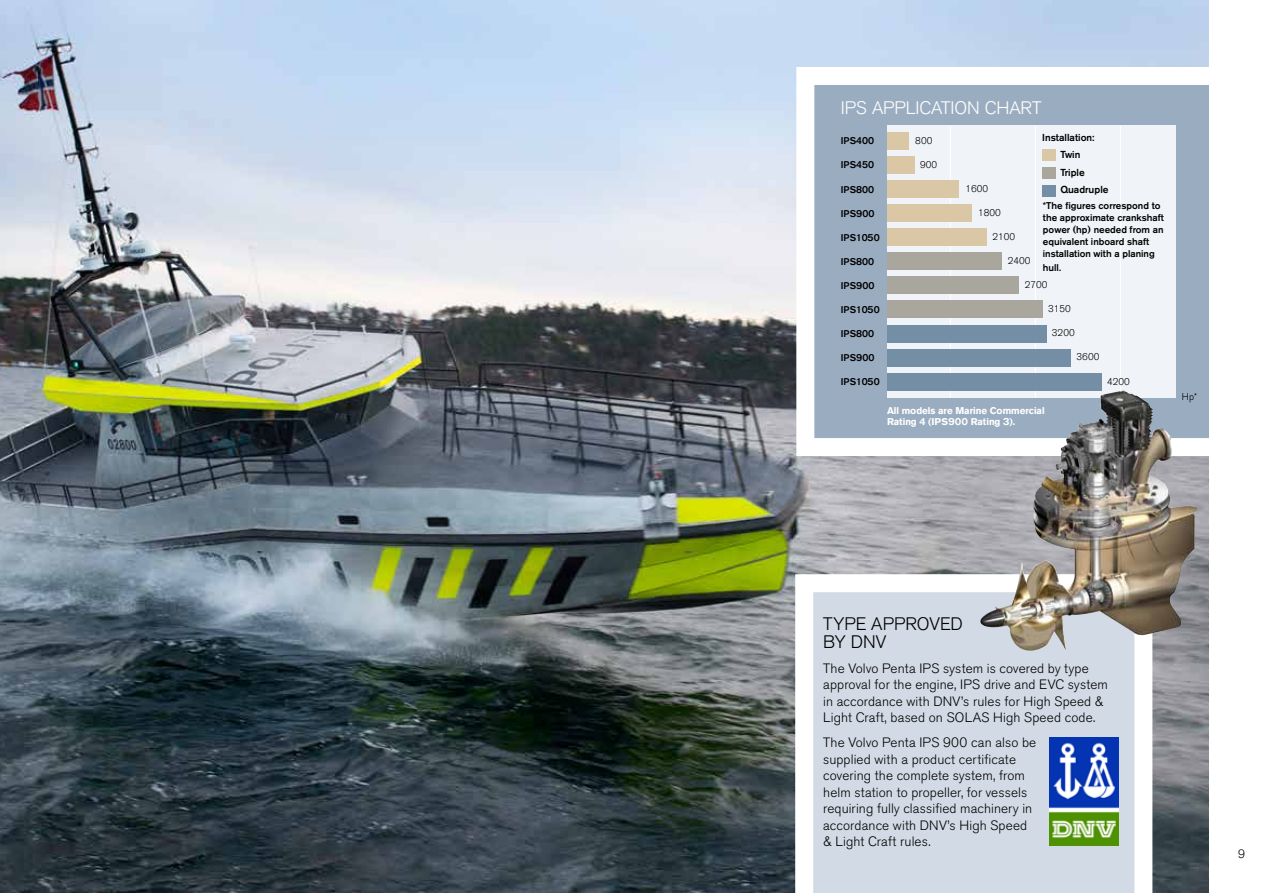
<style>
.page{position:relative;width:1263px;height:893px;background:#fff}
.page>*{position:absolute;margin:0;border:0;box-sizing:border-box;transform-origin:0 0}
.t1{font:300 18px "Volvo Sans Pro";color:#fff}
.t2{font:300 18px/18px "Volvo Sans Pro";color:#000}
.t3{font:300 13.5px/16.5px "Volvo Sans Pro";letter-spacing:.01em;color:#000}
.t4{font:300 12px "Volvo Sans Pro";color:#000}
.t5{font:500 10.05px/17.5px "Volvo Sans Pro";color:#000}
.t6{font:500 9.75px/12px "Volvo Sans Pro";color:#000}
.t7{font:700 9.75px/10.5px "Volvo Sans Pro";color:#fff}
.t8{font:300 9.75px "Volvo Sans Pro";color:#000}
</style>
<div class="page">
<img style="left:0;top:0;width:1209px;height:893px">
<svg style="left:787px;top:58px;width:422px;height:407px"></svg>
<svg style="left:786px;top:565px;width:375px;height:328px;background:#ccd2d8"></svg>
<img style="left:1049px;top:737px;width:69px;height:109px">
<div style="left:887px;top:125px;width:288px;height:273px;background:#f0f3f7"></div>
<hr style="left:950px;top:125px;width:1px;height:273px;background:#fff">
<hr style="left:1035px;top:125px;width:1px;height:273px;background:#fff">
<hr style="left:1120px;top:125px;width:1px;height:273px;background:#fff">
<div style="left:887px;top:132px;width:21px;height:17px;background:#d9c7a5"></div>
<div style="left:887px;top:373px;width:214px;height:17px;background:#738ea5"></div>
<div style="left:887px;top:325px;width:159px;height:17px;background:#738ea5"></div>
<div style="left:887px;top:301px;width:155px;height:17px;background:#a8a69d"></div>
<div style="left:887px;top:253px;width:115px;height:17px;background:#a8a69d"></div>
<div style="left:887px;top:229px;width:100px;height:17px;background:#d9c7a5"></div>
<div style="left:887px;top:181px;width:71px;height:17px;background:#d9c7a5"></div>
<div style="left:887px;top:156px;width:27px;height:17px;background:#d9c7a5"></div>
<img style="left:1100px;top:390px;width:23px;height:31px">
<div style="left:887px;top:349px;width:184px;height:17px;background:#738ea5"></div>
<div style="left:887px;top:277px;width:132px;height:17px;background:#a8a69d"></div>
<div style="left:887px;top:205px;width:84px;height:17px;background:#d9c7a5"></div>
<div style="left:1042px;top:149px;width:14px;height:11px;background:#d9c7a5"></div>
<div style="left:1042px;top:167px;width:14px;height:12px;background:#a8a69d"></div>
<div style="left:1042px;top:185px;width:14px;height:12px;background:#738ea5"></div>
<h1 class="t1" style="left:841px;top:98px;width:202px">IPS APPLICATION CHART</h1>
<p class="t6" style="left:841px;top:135px;width:35px">IPS400</p>
<p class="t8" style="left:915px;top:135px;width:19px">800</p>
<p class="t6" style="left:841px;top:159px;width:35px">IPS450</p>
<p class="t8" style="left:920px;top:159px;width:19px">900</p>
<p class="t6" style="left:841px;top:183px;width:35px">IPS800</p>
<p class="t8" style="left:965px;top:183px;width:24px">1600</p>
<p class="t6" style="left:841px;top:207px;width:35px">IPS900</p>
<p class="t8" style="left:978px;top:207px;width:24px">1800</p>
<p class="t6" style="left:841px;top:231px;width:40px">IPS1050</p>
<p class="t8" style="left:992px;top:231px;width:24px">2100</p>
<p class="t6" style="left:841px;top:255px;width:35px">IPS800</p>
<p class="t8" style="left:1008px;top:255px;width:24px">2400</p>
<p class="t5" style="left:1042px;top:128px;width:54px">Installation:</p>
<p class="t5" style="left:1060px;top:146px;width:50px">Twin<br>Triple<br>Quadruple</p>
<p class="t6" style="left:1043px;top:200px;width:122px">*The figures correspond to the approximate crankshaft power (hp) needed from an equivalent inboard shaft installation with a planing</p>
<p class="t6" style="left:1043px;top:261px;width:20px">hull.</p>
<p class="t6" style="left:841px;top:279px;width:35px">IPS900</p>
<p class="t8" style="left:1025px;top:279px;width:24px">2700</p>
<p class="t6" style="left:841px;top:303px;width:40px">IPS1050</p>
<p class="t8" style="left:1048px;top:303px;width:24px">3150</p>
<p class="t6" style="left:841px;top:328px;width:35px">IPS800</p>
<p class="t8" style="left:1052px;top:327px;width:24px">3200</p>
<p class="t6" style="left:841px;top:352px;width:35px">IPS900</p>
<p class="t8" style="left:1076px;top:351px;width:24px">3600</p>
<p class="t6" style="left:841px;top:376px;width:40px">IPS1050</p>
<p class="t8" style="left:1107px;top:376px;width:24px">4200</p>
<p class="t7" style="left:887px;top:406px;width:159px">All models are Marine Commercial<br>Rating 4 (IPS900 Rating 3).</p>
<p class="t8" style="left:1182px;top:391px;width:17px">Hp*</p>
<h1 class="t2" style="left:823px;top:615px;width:141px">TYPE APPROVED<br>BY DNV</h1>
<p class="t3" style="left:823px;top:660px;width:286px">The Volvo Penta IPS system is covered by type approval for the engine, IPS drive and EVC system in accordance with DNV’s rules for High Speed &amp; Light Craft, based on SOLAS High Speed code.</p>
<p class="t3" style="left:823px;top:734px;width:215px">The Volvo Penta IPS 900 can also be supplied with a product certificate covering the complete system, from helm station to propeller, for vessels requiring fully classified machinery in accordance with DNV’s High Speed &amp; Light Craft rules.</p>
<p class="t4" style="left:1238px;top:847px;width:8px">9</p>
</div>
